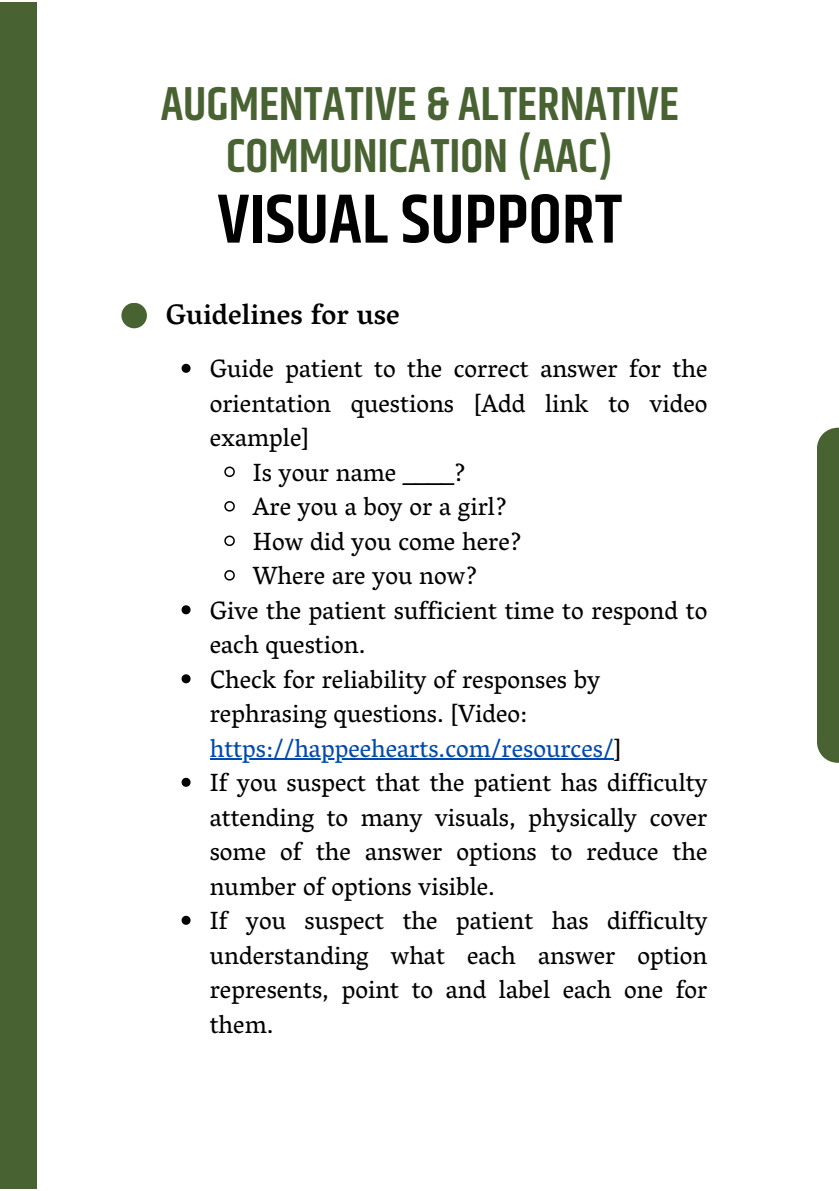
<style>
.page{position:relative;width:839px;height:1191px;background:#fff}
.page>*{position:absolute;margin:0;border:0;box-sizing:border-box;transform-origin:0 0}
.t1{font:600 70px "Khand";color:#000}
.t2{font:600 48px "Khand";color:#486232}
.t3{font:500 28.6px "Vesper Libre";color:#000}
.t4{font:25.4px/34.4px "Vesper Libre";color:#000;text-align:justify}
.s1{color:#004aad}
</style>
<div class="page">
<div style="left:0;top:2px;width:36px;height:1187px;background:#486232"></div>
<div style="left:817px;top:428px;width:21px;height:335px;background:#486232"></div>
<div style="left:121px;top:303px;width:26px;height:25px;background:#486232;border-radius:50%"></div>
<svg style="left:181px;top:364px;width:9px;height:9px"></svg>
<svg style="left:224px;top:466px;width:11px;height:12px"></svg>
<svg style="left:224px;top:501px;width:11px;height:11px"></svg>
<svg style="left:224px;top:535px;width:11px;height:12px"></svg>
<svg style="left:224px;top:570px;width:11px;height:11px"></svg>
<svg style="left:181px;top:605px;width:9px;height:9px"></svg>
<svg style="left:181px;top:674px;width:9px;height:9px"></svg>
<hr style="left:210px;top:758px;width:403px;height:2px;background:#004aad">
<svg style="left:181px;top:778px;width:9px;height:9px"></svg>
<svg style="left:181px;top:916px;width:9px;height:9px"></svg>
<p class="t2" style="left:161px;top:69px;width:519px">AUGMENTATIVE &amp; ALTERNATIVE</p>
<p class="t2" style="left:226px;top:122px;width:389px">COMMUNICATION (AAC)</p>
<p class="t1" style="left:217px;top:169px;width:406px">VISUAL SUPPORT</p>
<p class="t3" style="left:166px;top:297px;width:235px">Guidelines for use</p>
<p class="t4" style="left:210px;top:351px;width:499px">Guide patient to the correct answer for the orientation questions [Add link to video example]</p>
<p class="t4" style="left:253px;top:455px;width:215px">Is your name ____?</p>
<p class="t4" style="left:253px;top:489px;width:256px">Are you a boy or a girl?</p>
<p class="t4" style="left:253px;top:524px;width:271px">How did you come here?</p>
<p class="t4" style="left:253px;top:558px;width:226px">Where are you now?</p>
<p class="t4" style="left:210px;top:593px;width:499px">Give the patient sufficient time to respond to each question.</p>
<p class="t4" style="left:210px;top:662px;width:413px;text-align:left">Check for reliability of responses by rephrasing questions. [Video: <span class="s1">https://happeehearts.com/resources/</span>]</p>
<p class="t4" style="left:210px;top:765px;width:499px">If you suspect that the patient has difficulty attending to many visuals, physically cover some of the answer options to reduce the number of options visible.</p>
<p class="t4" style="left:210px;top:903px;width:499px">If you suspect the patient has difficulty understanding what each answer option represents, point to and label each one for them.</p>
</div>
